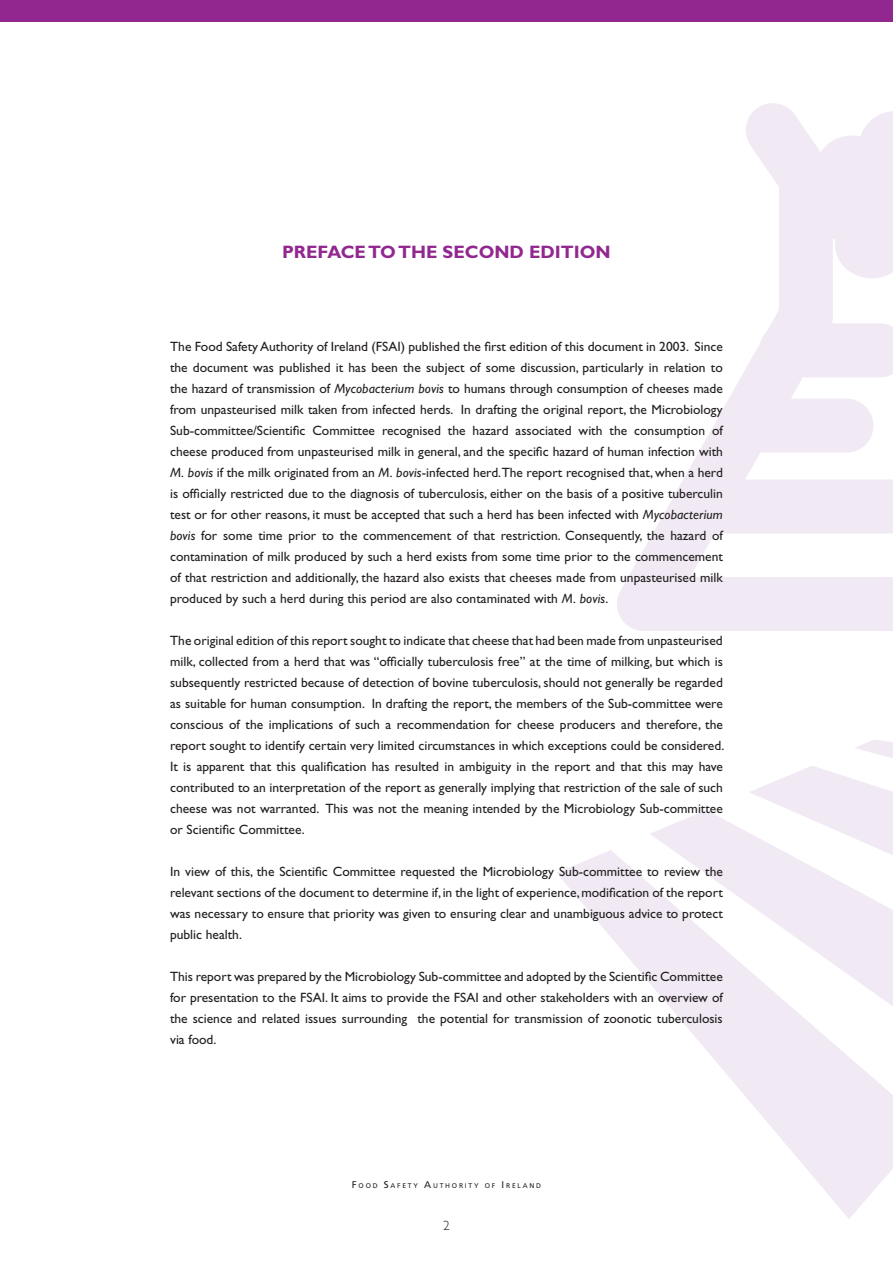
<style>
.page{position:relative;width:893px;height:1263px;background:#fff}
.page>*{position:absolute;margin:0;border:0;box-sizing:border-box;transform-origin:0 0}
.t1{font:700 18px "Gill Sans";color:#91278f}
.t2{font:13.5px/21px "Gill Sans";color:#231f20;text-align:justify}
.t3{font:6.9px "Frutiger";letter-spacing:.255em;color:#231f20}
.s1{font-style:italic}
.s2{font-size:9.75px}
</style>
<div class="page">
<div style="left:0;top:0;width:893px;height:21px;background:#91278f"></div>
<svg style="left:617px;top:103px;width:275px;height:528px"></svg>
<svg style="left:650px;top:810px;width:99px;height:40px;fill:#f1eaf4"></svg>
<svg style="left:557px;top:850px;width:192px;height:250px"></svg>
<svg style="left:892px;top:111px;width:1px;height:520px"></svg>
<svg style="left:749px;top:740px;width:144px;height:479px"></svg>
<h1 class="t1" style="left:282px;top:242px;width:330px">PREFACE TO THE SECOND EDITION</h1>
<p class="t2" style="left:170px;top:335px;width:554px">The Food SafetyAuthority of Ireland (FSAI) published the first edition of this document in 2003. Since the document was published it has been the subject of some discussion, particularly in relation to the hazard of transmission of <span class="s1">Mycobacterium bovis</span> to humans through consumption of cheeses made from unpasteurised milk taken from infected herds. In drafting the original report, the Microbiology Sub-committee/Scientific Committee recognised the hazard associated with the consumption of cheese produced from unpasteurised milk in general, and the specific hazard of human infection with <span class="s1">M. bovis</span> if the milk originated from an <span class="s1">M. bovis</span>-infected herd.The report recognised that, when a herd is officially restricted due to the diagnosis of tuberculosis, either on the basis of a positive tuberculin test or for other reasons, it must be accepted that such a herd has been infected with <span class="s1">Mycobacterium bovis</span> for some time prior to the commencement of that restriction. Consequently, the hazard of contamination of milk produced by such a herd exists from some time prior to the commencement of that restriction and additionally, the hazard also exists that cheeses made from unpasteurised milk produced by such a herd during this period are also contaminated with <span class="s1">M. bovis</span>.</p>
<p class="t2" style="left:170px;top:629px;width:556px">The original edition of this report sought to indicate that cheese that had been made from unpasteurised milk, collected from a herd that was “officially tuberculosis free” at the time of milking, but which is subsequently restricted because of detection of bovine tuberculosis, should not generally be regarded as suitable for human consumption. In drafting the report, the members of the Sub-committee were conscious of the implications of such a recommendation for cheese producers and therefore, the report sought to identify certain very limited circumstances in which exceptions could be considered.<br>It is apparent that this qualification has resulted in ambiguity in the report and that this may have contributed to an interpretation of the report as generally implying that restriction of the sale of such cheese was not warranted. This was not the meaning intended by the Microbiology Sub-committee or Scientific Committee.</p>
<p class="t2" style="left:170px;top:861px;width:554px">In view of this, the Scientific Committee requested the Microbiology Sub-committee to review the relevant sections of the document to determine if, in the light of experience,modification of the report was necessary to ensure that priority was given to ensuring clear and unambiguous advice to protect public health.</p>
<p class="t2" style="left:170px;top:966px;width:554px">This report was prepared by the Microbiology Sub-committee and adopted by the Scientific Committee for presentation to the FSAI. It aims to provide the FSAI and other stakeholders with an overview of the science and related issues surrounding the potential for transmission of zoonotic tuberculosis via food.</p>
<p class="t3" style="left:352px;top:1181px;width:191px"><span class="s2">F</span>OOD <span class="s2">S</span>AF ETY <span class="s2">A</span>UTHORITY OF <span class="s2">I</span> RELAND</p>
</div>
